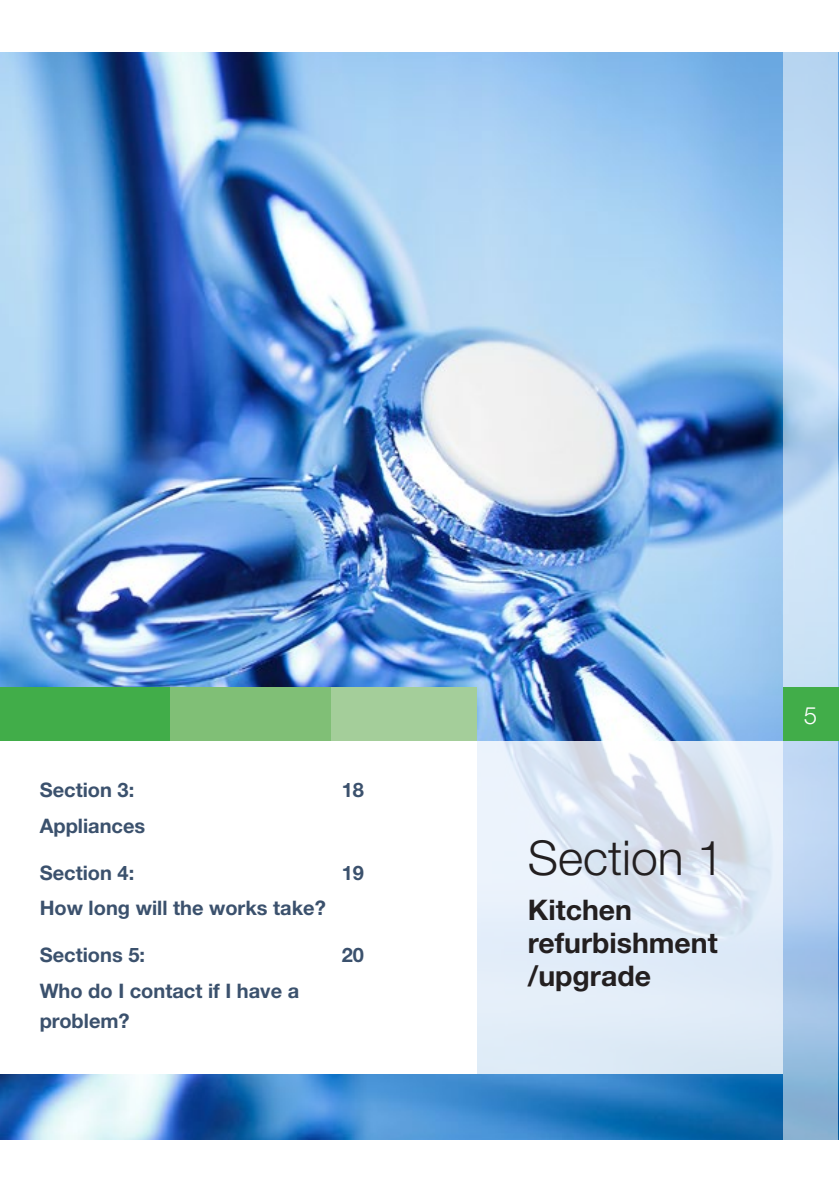
<style>
.page{position:relative;width:840px;height:1191px;background:#fff}
.page>*{position:absolute;margin:0;border:0;box-sizing:border-box;transform-origin:0 0}
.t1{font:300 48px "Helvetica Neue";color:#231f20}
.t2{font:700 28.4px/32.8px "Helvetica Neue";color:#231f20}
.t3{font:300 24px "Helvetica Neue";color:#fff}
.t4{font:700 20px/30px "Helvetica Neue";color:#3b516d}
</style>
<div class="page">
<img style="left:0;top:52px;width:838px;height:1088px">
<svg style="left:782px;top:52px;width:55px;height:1088px;background:#b8d4ef"></svg>
<div style="left:0;top:741px;width:476px;height:332px;background:#fff"></div>
<svg style="left:476px;top:741px;width:306px;height:332px;background:#e0eaf5"></svg>
<div style="left:0;top:687px;width:170px;height:54px;background:#41ad49"></div>
<div style="left:170px;top:687px;width:161px;height:54px;background:#80bf76"></div>
<div style="left:331px;top:687px;width:145px;height:54px;background:#a4ce9a"></div>
<div style="left:782px;top:687px;width:56px;height:54px;background:#41ad49"></div>
<p class="t4" style="left:40px;top:774px;width:96px">Section 3:</p>
<p class="t4" style="left:341px;top:774px;width:24px">18</p>
<p class="t4" style="left:40px;top:810px;width:107px">Appliances</p>
<p class="t4" style="left:40px;top:857px;width:96px">Section 4:</p>
<p class="t4" style="left:341px;top:857px;width:24px">19</p>
<p class="t4" style="left:40px;top:892px;width:287px">How long will the works take?</p>
<p class="t4" style="left:40px;top:939px;width:107px">Sections 5:</p>
<p class="t4" style="left:341px;top:939px;width:24px">20</p>
<p class="t4" style="left:40px;top:975px;width:261px">Who do I contact if I have a problem?</p>
<h1 class="t1" style="left:527px;top:828px;width:197px">Section 1</h1>
<h2 class="t2" style="left:527px;top:893px;width:191px">Kitchen refurbishment /upgrade</h2>
<p class="t3" style="left:803px;top:700px;width:15px">5</p>
</div>
